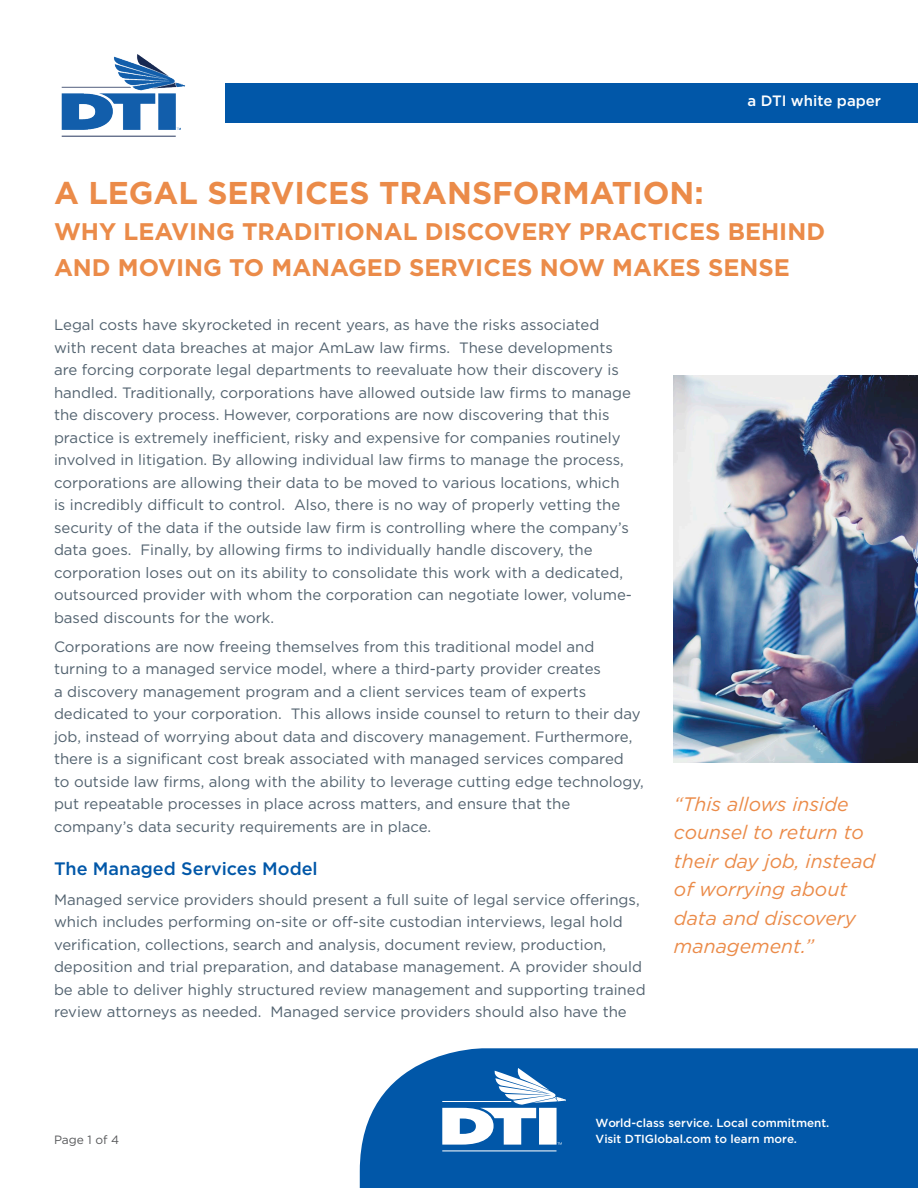
<style>
.page{position:relative;width:918px;height:1188px;background:#fff}
.page>*{position:absolute;margin:0;border:0;box-sizing:border-box;transform-origin:0 0}
.t1{font:700 31.5px "Gotham";color:#eb8b49}
.t2{font:700 24px/36px "Gotham";color:#eb8b49}
.sidebar_text{font:italic 19.5px/28.5px "Gotham";color:#eb8b49}
.Subhead{font:500 18px "Gotham";color:#0157a8}
.body{font:15px/22.5px "Gotham";color:#52626f}
.body-2{font:500 15px "Gotham";color:#fff}
.body-3{font:12px "Gotham";color:#57585a}
.t3{font:500 11.7px/15.9px "Gotham";color:#fff}
</style>
<div class="page">
<div style="left:225px;top:83px;width:692px;height:39px;background:#0157a8"></div>
<div style="left:360px;top:1048px;width:558px;height:140px;background:#0157a8"></div>
<svg style="left:442px;top:1068px;width:124px;height:83px"></svg>
<img style="left:61px;top:54px;width:125px;height:83px">
<img style="left:673px;top:376px;width:245px;height:387px">
<p class="body-2" style="left:748px;top:93px;width:135px">a DTI white paper</p>
<p class="t1" style="left:54px;top:172px;width:651px">A LEGAL SERVICES TRANSFORMATION:</p>
<p class="t2" style="left:54px;top:214px;width:773px">WHY LEAVING TRADITIONAL DISCOVERY PRACTICES BEHIND<br>AND MOVING TO MANAGED SERVICES NOW MAKES SENSE</p>
<p class="body" style="left:54px;top:314px;width:580px">Legal costs have skyrocketed in recent years, as have the risks associated with recent data breaches at major AmLaw law firms. These developments are forcing corporate legal departments to reevaluate how their discovery is handled. Traditionally, corporations have allowed outside law firms to manage the discovery process. However, corporations are now discovering that this practice is extremely inefficient, risky and expensive for companies routinely involved in litigation. By allowing individual law firms to manage the process, corporations are allowing their data to be moved to various locations, which is incredibly difficult to control. Also, there is no way of properly vetting the security of the data if the outside law firm is controlling where the company’s data goes. Finally, by allowing firms to individually handle discovery, the corporation loses out on its ability to consolidate this work with a dedicated, outsourced provider with whom the corporation can negotiate lower, volume&shy;based discounts for the work.</p>
<p class="body" style="left:54px;top:635px;width:591px">Corporations are now freeing themselves from this traditional model and turning to a managed service model, where a third-party provider creates<br>a discovery management program and a client services team of experts dedicated to your corporation. This allows inside counsel to return to their day job, instead of worrying about data and discovery management. Furthermore, there is a significant cost break associated with managed services compared<br>to outside law firms, along with the ability to leverage cutting edge technology, put repeatable processes in place across matters, and ensure that the company’s data security requirements are in place.</p>
<p class="Subhead" style="left:54px;top:859px;width:265px">The Managed Services Model</p>
<p class="body" style="left:54px;top:888px;width:593px">Managed service providers should present a full suite of legal service offerings, which includes performing on-site or off-site custodian interviews, legal hold verification, collections, search and analysis, document review, production, deposition and trial preparation, and database management. A provider should be able to deliver highly structured review management and supporting trained review attorneys as needed. Managed service providers should also have the</p>
<p class="sidebar_text" style="left:674px;top:789px;width:203px">“This allows inside counsel to return to their day job, instead of worrying about data and discovery management.”</p>
<p class="body-3" style="left:54px;top:1133px;width:67px">Page 1 of 4</p>
<p class="t3" style="left:596px;top:1115px;width:235px">World-class service. Local commitment.<br>Visit DTIGlobal.com to learn more.</p>
</div>
